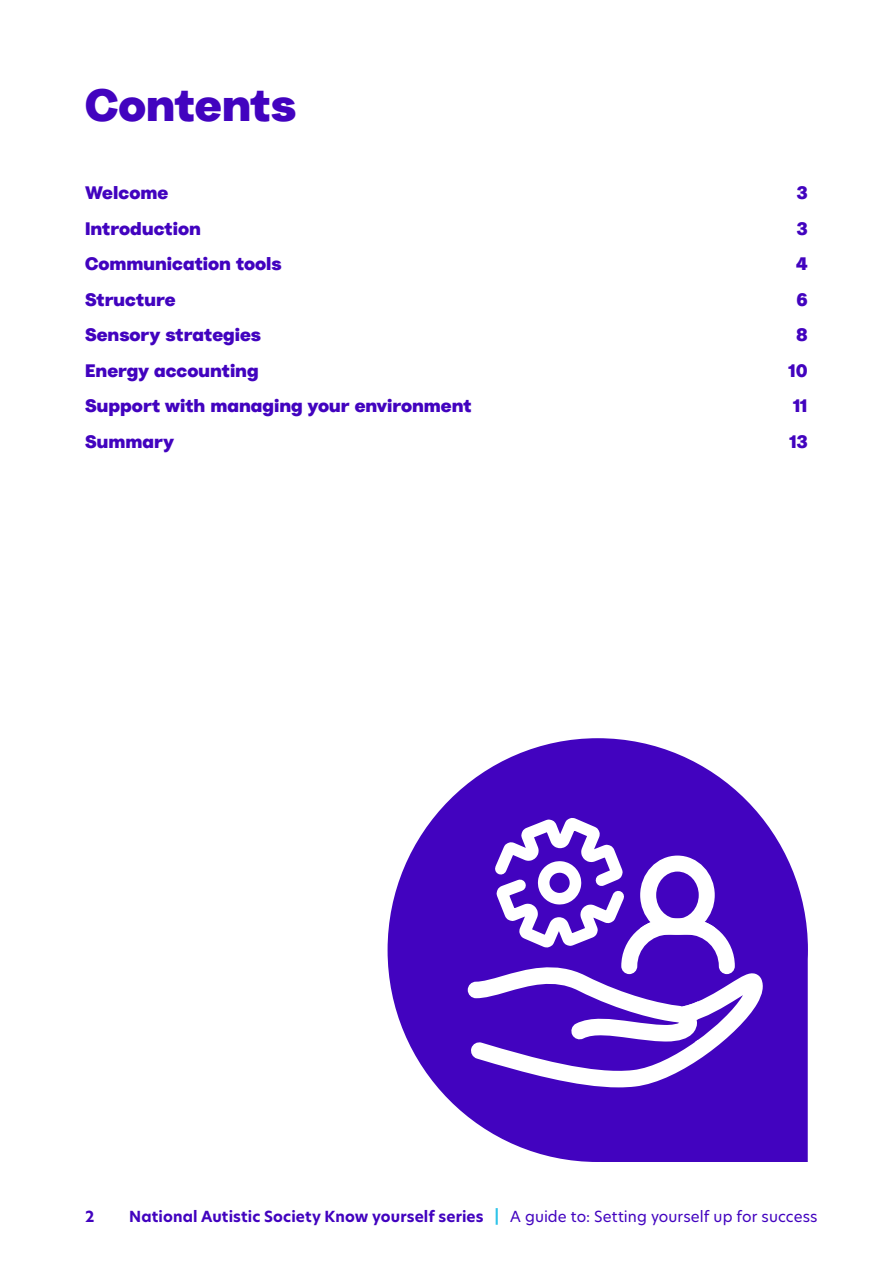
<style>
.page{position:relative;width:893px;height:1263px;background:#fff}
.page>*{position:absolute;margin:0;border:0;box-sizing:border-box;transform-origin:0 0}
.t1{font:900 45px "Radial";letter-spacing:-.005em;color:#4203bf}
.t2{font:900 18px/35.5px "Radial";color:#4203bf}
.t3{font:700 15px "New Hero";letter-spacing:.01em;color:#4203bf}
.s1{color:#2dc3e8}
.s2{font-weight:400}
</style>
<div class="page">
<svg style="left:388px;top:738px;width:420px;height:424px;fill:#4203bf"></svg>
<svg style="left:468px;top:816px;width:295px;height:271px"></svg>
<h1 class="t1" style="left:85px;top:71px;width:213px">Contents</h1>
<p class="t2" style="left:85px;top:174px;width:388px">Welcome<br>Introduction<br>Communication tools<br>Structure<br>Sensory strategies<br>Energy accounting<br>Support with managing your environment<br>Summary</p>
<p class="t2" style="left:789px;top:174px;width:21px;text-align:center">3<br>3<br>4<br>6<br>8<br>10<br>11<br>13</p>
<p class="t3" style="left:85px;top:1206px;width:11px">2</p>
<p class="t3" style="left:129px;top:1207px;width:690px">National Autistic Society Know yourself series <span class="s1">|</span> <span class="s2">A guide to: Setting yourself up for success</span></p>
</div>
